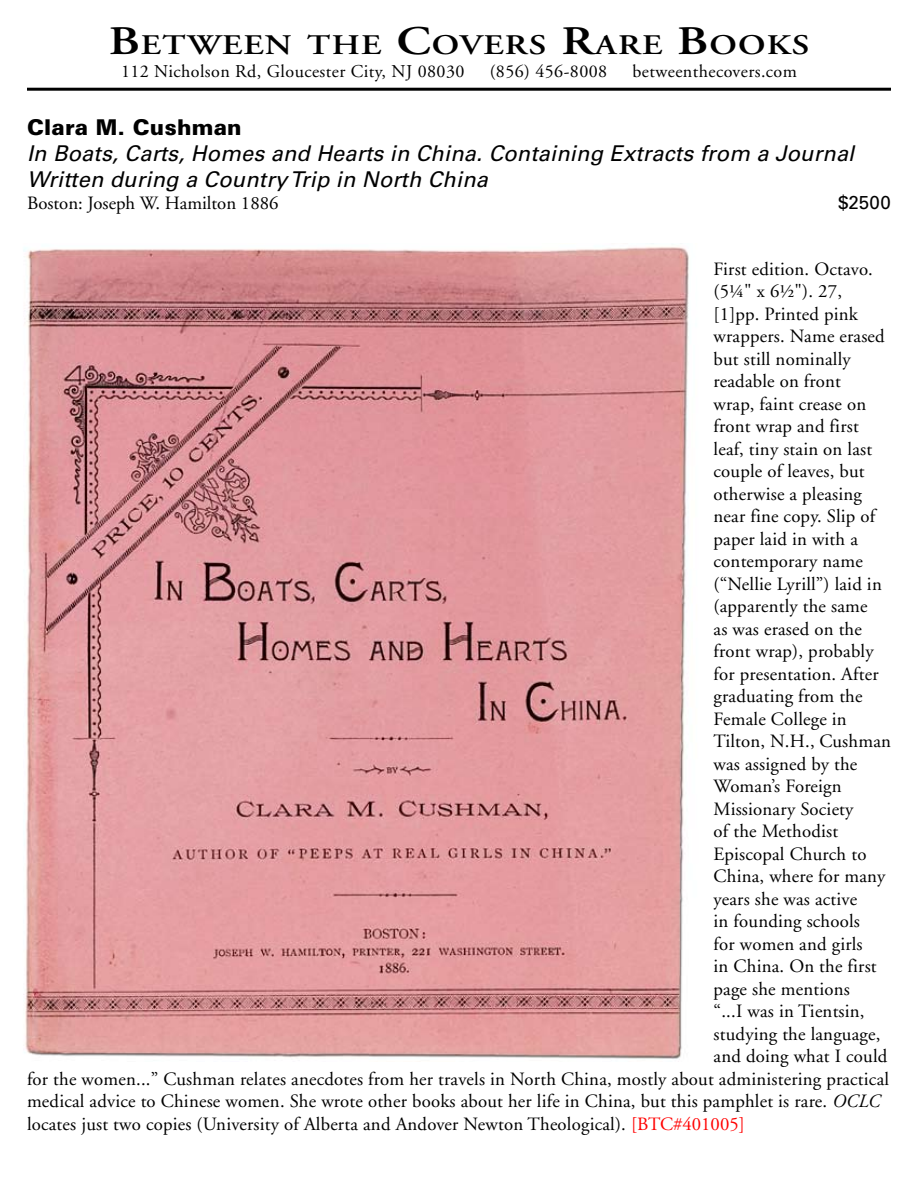
<style>
.page{position:relative;width:918px;height:1188px;background:#fff}
.page>*{position:absolute;margin:0;border:0;box-sizing:border-box;transform-origin:0 0}
.t1{font:600 28.35px "Adobe Garamond";letter-spacing:.035em;color:#000;scale:1.22 1}
.t2{font:italic 21.75px/26.1px "Univers";letter-spacing:.01em;color:#000}
.t3{font:900 21.75px "Univers";letter-spacing:.01em;color:#000}
.t4{font:18.75px "Adobe Garamond";letter-spacing:.01em;color:#000}
.t5{font:18.75px "Univers";color:#000}
.t6{font:18px "Adobe Garamond";letter-spacing:.025em;color:#000}
.s1{font-size:40.5px}
.s2{font-style:italic}
.s3{color:#f00}
</style>
<div class="page">
<hr style="left:27px;top:88px;width:864px;height:3px;background:#000">
<img style="left:23px;top:247px;width:666px;height:812px">
<h1 class="t1" style="left:109px;top:29px;width:576px"><span class="s1">B</span>ETWEEN THE <span class="s1">C</span>OVERS <span class="s1">R</span>ARE <span class="s1">B</span>OOKS</h1>
<p class="t6" style="left:121px;top:61px;width:345px">112 Nicholson Rd, Gloucester City, NJ 08030</p>
<p class="t6" style="left:490px;top:61px;width:119px">(856) 456-8008</p>
<p class="t6" style="left:633px;top:61px;width:166px">betweenthecovers.com</p>
<p class="t3" style="left:27px;top:113px;width:216px">Clara M. Cushman</p>
<p class="t2" style="left:27px;top:140px;width:829px">In Boats, Carts, Homes and Hearts in China. Containing Extracts from a Journal<br>Written during a Country Trip in North China</p>
<p class="t4" style="left:27px;top:193px;width:253px">Boston: Joseph W. Hamilton 1886</p>
<p class="t5" style="left:838px;top:192px;width:54px">$2500</p>
<p class="t4" style="left:714px;top:259px;width:161px">First edition. Octavo.</p>
<p class="t4" style="left:714px;top:281px;width:130px">(5¼" x 6½"). 27,</p>
<p class="t4" style="left:714px;top:304px;width:146px">[1]pp. Printed pink</p>
<p class="t4" style="left:714px;top:326px;width:173px">wrappers. Name erased</p>
<p class="t4" style="left:714px;top:349px;width:139px">but still nominally</p>
<p class="t4" style="left:714px;top:371px;width:129px">readable on front</p>
<p class="t4" style="left:714px;top:394px;width:154px">wrap, faint crease on</p>
<p class="t4" style="left:714px;top:416px;width:147px">front wrap and first</p>
<p class="t4" style="left:714px;top:439px;width:160px">leaf, tiny stain on last</p>
<p class="t4" style="left:714px;top:461px;width:153px">couple of leaves, but</p>
<p class="t4" style="left:714px;top:484px;width:150px">otherwise a pleasing</p>
<p class="t4" style="left:714px;top:506px;width:163px">near fine copy. Slip of</p>
<p class="t4" style="left:714px;top:529px;width:146px">paper laid in with a</p>
<p class="t4" style="left:714px;top:551px;width:151px">contemporary name</p>
<p class="t4" style="left:714px;top:574px;width:170px">(“Nellie Lyrill”) laid in</p>
<p class="t4" style="left:714px;top:596px;width:156px">(apparently the same</p>
<p class="t4" style="left:714px;top:619px;width:150px">as was erased on the</p>
<p class="t4" style="left:714px;top:641px;width:162px">front wrap), probably</p>
<p class="t4" style="left:714px;top:664px;width:167px">for presentation. After</p>
<p class="t4" style="left:714px;top:686px;width:151px">graduating from the</p>
<p class="t4" style="left:714px;top:709px;width:135px">Female College in</p>
<p class="t4" style="left:714px;top:731px;width:179px">Tilton, N.H., Cushman</p>
<p class="t4" style="left:714px;top:754px;width:145px">was assigned by the</p>
<p class="t4" style="left:714px;top:776px;width:130px">Woman’s Foreign</p>
<p class="t4" style="left:714px;top:799px;width:141px">Missionary Society</p>
<p class="t4" style="left:714px;top:821px;width:126px">of the Methodist</p>
<p class="t4" style="left:714px;top:844px;width:154px">Episcopal Church to</p>
<p class="t4" style="left:714px;top:866px;width:173px">China, where for many</p>
<p class="t4" style="left:714px;top:889px;width:145px">years she was active</p>
<p class="t4" style="left:714px;top:911px;width:148px">in founding schools</p>
<p class="t4" style="left:714px;top:934px;width:151px">for women and girls</p>
<p class="t4" style="left:714px;top:956px;width:165px">in China. On the first</p>
<p class="t4" style="left:714px;top:979px;width:138px">page she mentions</p>
<p class="t4" style="left:714px;top:1001px;width:153px">“...I was in Tientsin,</p>
<p class="t4" style="left:714px;top:1024px;width:168px">studying the language,</p>
<p class="t4" style="left:714px;top:1046px;width:175px">and doing what I could</p>
<p class="t4" style="left:27px;top:1069px;width:864px">for the women...” Cushman relates anecdotes from her travels in North China, mostly about administering practical</p>
<p class="t4" style="left:27px;top:1091px;width:855px">medical advice to Chinese women. She wrote other books about her life in China, but this pamphlet is rare. <span class="s2">OCLC</span></p>
<p class="t4" style="left:27px;top:1114px;width:719px">locates just two copies (University of Alberta and Andover Newton Theological). <span class="s3">[BTC#401005]</span></p>
</div>
